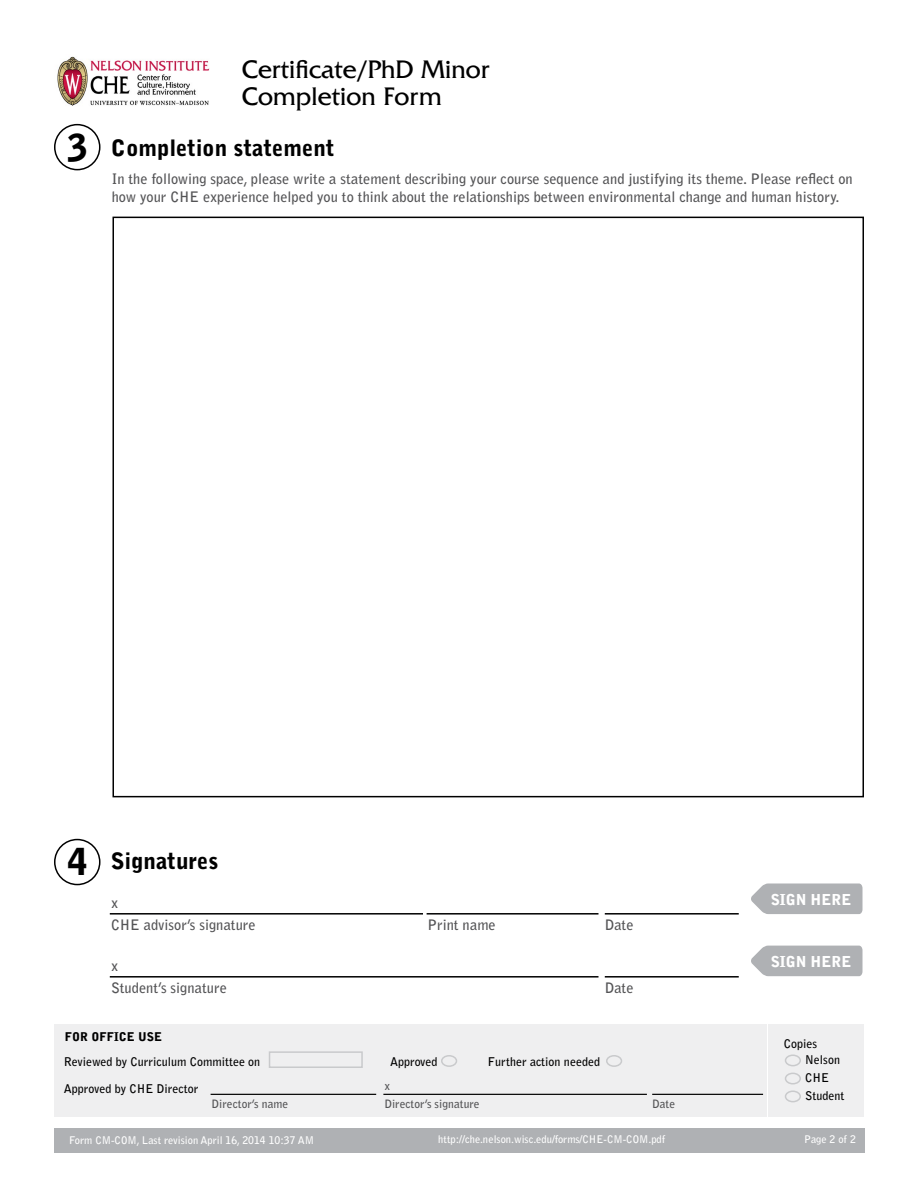
<style>
.page{position:relative;width:918px;height:1188px;background:#fff}
.page>*{position:absolute;margin:0;border:0;box-sizing:border-box;transform-origin:0 0}
.t1{font:26.7px/26.7px "Friz Quadrata";color:#000}
.t2{font:900 22.5px "Bell Gothic Std";color:#000}
.t3{font:900 15px "Bell Gothic Std";color:#fff}
.t4{font:700 14.4px/17.2px "Bell Gothic Std";color:#545456}
.t5{font:700 12px/15.6px "Bell Gothic Std";color:#000}
.t6{font:900 12px "Bell Gothic Std";color:#000}
.t7{font:700 11.55px "Bell Gothic Std";color:#545456}
.t8{font:700 10.5px "Bell Gothic Std";color:#fff}
.s1{font-size:37.05px}
</style>
<div class="page">
<div style="left:55px;top:1129px;width:810px;height:24px;background:#afb1b4"></div>
<div style="left:54px;top:1024px;width:713px;height:93px;background:#efeff0"></div>
<div style="left:769px;top:1024px;width:95px;height:93px;background:#efeff0"></div>
<div style="left:269px;top:1051px;width:94px;height:17px;border:2px solid #c9cacc"></div>
<div style="left:441px;top:1055px;width:16px;height:12px;border:2px solid #c9cacc;border-radius:50%"></div>
<div style="left:785px;top:1055px;width:16px;height:11px;border:2px solid #c9cacc;border-radius:50%"></div>
<div style="left:785px;top:1073px;width:16px;height:11px;border:2px solid #c9cacc;border-radius:50%"></div>
<div style="left:785px;top:1091px;width:16px;height:11px;border:2px solid #c9cacc;border-radius:50%"></div>
<div style="left:606px;top:1055px;width:16px;height:12px;border:2px solid #c9cacc;border-radius:50%"></div>
<hr style="left:383px;top:1094px;width:264px;height:1px;background:#000">
<hr style="left:211px;top:1094px;width:165px;height:1px;background:#000">
<hr style="left:652px;top:1094px;width:111px;height:1px;background:#000">
<img style="left:57px;top:56px;width:153px;height:50px">
<div style="left:54px;top:124px;width:46px;height:46px;border:2px solid #000;border-radius:50%"></div>
<div style="left:54px;top:839px;width:46px;height:46px;border:2px solid #000;border-radius:50%"></div>
<hr style="left:110px;top:913px;width:313px;height:2px;background:#000">
<hr style="left:427px;top:913px;width:171px;height:2px;background:#000">
<hr style="left:110px;top:976px;width:488px;height:2px;background:#000">
<hr style="left:605px;top:913px;width:134px;height:2px;background:#000">
<hr style="left:605px;top:976px;width:134px;height:2px;background:#000">
<svg style="left:751px;top:883px;width:111px;height:31px;background:#b4b6b9"></svg>
<div style="left:751px;top:946px;width:111px;height:30px;background:#afb1b4"></div>
<h1 class="t1" style="left:242px;top:56px;width:249px">Certificate/PhD Minor<br>Completion Form</h1>
<h2 class="t2" style="left:67px;top:135px;width:269px"><span class="s1">3</span> Completion statement</h2>
<p class="t4" style="left:112px;top:171px;width:743px">In the following space, please write a statement describing your course sequence and justifying its theme. Please reflect on how your CHE experience helped you to think about the relationships between environmental change and human history.</p>
<h2 class="t2" style="left:67px;top:848px;width:153px"><span class="s1">4</span> Signatures</h2>
<p class="t4" style="left:111px;top:894px;width:9px">x</p>
<p class="t4" style="left:111px;top:916px;width:146px">CHE advisor’s signature</p>
<p class="t4" style="left:427px;top:916px;width:70px">Print name</p>
<p class="t4" style="left:111px;top:957px;width:9px">x</p>
<p class="t4" style="left:111px;top:979px;width:117px">Student’s signature</p>
<p class="t4" style="left:605px;top:916px;width:30px">Date</p>
<p class="t4" style="left:605px;top:979px;width:30px">Date</p>
<p class="t6" style="left:65px;top:1030px;width:99px">FOR OFFICE USE</p>
<p class="t5" style="left:64px;top:1054px;width:198px">Reviewed by Curriculum Committee on</p>
<p class="t5" style="left:64px;top:1081px;width:136px">Approved by CHE Director</p>
<p class="t5" style="left:390px;top:1054px;width:49px">Approved</p>
<p class="t7" style="left:384px;top:1078px;width:7px">x</p>
<p class="t5" style="left:488px;top:1054px;width:114px">Further action needed</p>
<p class="t7" style="left:212px;top:1096px;width:78px">Director’s name</p>
<p class="t7" style="left:384px;top:1096px;width:97px">Director’s signature</p>
<p class="t7" style="left:652px;top:1096px;width:25px">Date</p>
<p class="t3" style="left:771px;top:890px;width:82px">SIGN HERE</p>
<p class="t3" style="left:771px;top:953px;width:82px">SIGN HERE</p>
<p class="t5" style="left:805px;top:1036px;width:36px;text-indent:-21px">Copies<br>Nelson</p>
<p class="t5" style="left:805px;top:1069px;width:41px;line-height:17.9px">CHE<br>Student</p>
<p class="t8" style="left:69px;top:1134px;width:246px">Form CM-COM, Last revision April 16, 2014 10:37 AM</p>
<p class="t8" style="left:438px;top:1133px;width:229px">http://che.nelson.wisc.edu/forms/CHE-CM-COM.pdf</p>
<p class="t8" style="left:804px;top:1133px;width:53px">Page 2 of 2</p>
</div>
